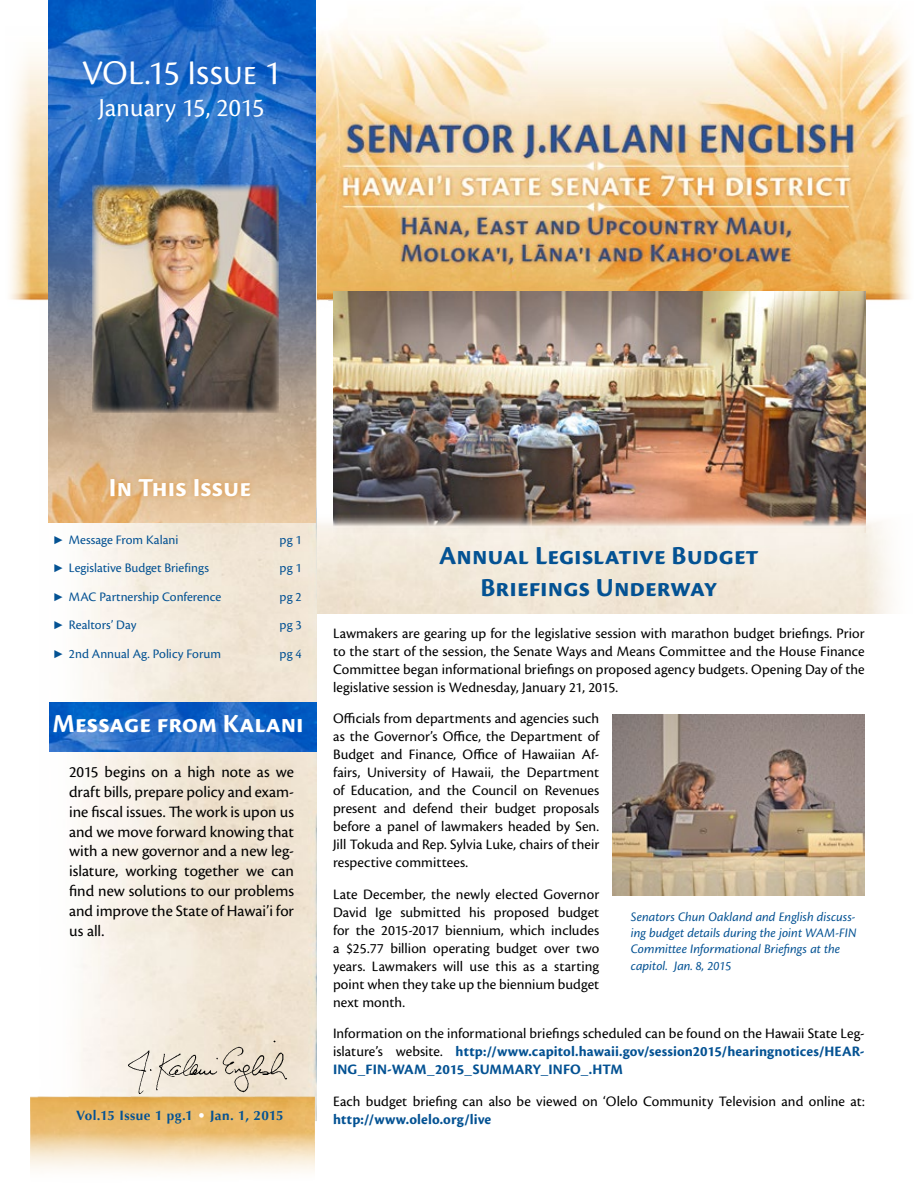
<style>
.page{position:relative;width:918px;height:1188px;background:#fff}
.page>*{position:absolute;margin:0;border:0;box-sizing:border-box;transform-origin:0 0}
.t1{font:36px "Cronos Pro Disp";letter-spacing:.01em;color:#fff}
.t2{font:700 27px/32.4px "Cronos Pro";color:#045293;text-align:center}
.t3{font:700 27px "Cronos Pro";letter-spacing:.005em;color:#fff}
.t4{font:27px "Cronos Pro Disp";letter-spacing:.005em;color:#fff}
.t5{font:16.5px/19.8px "Cronos Pro";color:#000;text-align:justify}
.t6{font:15px/18px "Cronos Pro";letter-spacing:.005em;color:#000;text-align:justify}
.t7{font:700 15px/18px "Cronos Pro";letter-spacing:.005em;color:#045293;text-align:justify}
.t8{font:italic 13.5px/16.2px "Cronos Pro";color:#045293}
.t9{font:13.5px "Cronos Pro";color:#045293}
.t10{font:700 13.5px "Optima";letter-spacing:.03em;color:#045293}
.s1{font-family:"Andale Mono"}
.s2{color:#fff}
.s3{font-weight:400;color:#000}
</style>
<div class="page">
<img style="left:10px;top:2px;width:900px;height:307px">
<img style="left:333px;top:292px;width:532px;height:221px">
<img style="left:613px;top:714px;width:252px;height:181px">
<img style="left:316px;top:513px;width:576px;height:100px">
<img style="left:30px;top:1096px;width:285px;height:76px">
<img style="left:49px;top:1px;width:267px;height:522px">
<div style="left:105px;top:473px;width:151px;height:29px;background:#df943c;opacity:.89"></div>
<img style="left:49px;top:702px;width:267px;height:50px">
<img style="left:122px;top:1040px;width:172px;height:61px">
<img style="left:92px;top:185px;width:186px;height:227px">
<h1 class="t1" style="left:82px;top:52px;width:200px">VOL.15 Issue 1</h1>
<h2 class="t4" style="left:99px;top:92px;width:167px">January 15, 2015</h2>
<h2 class="t3" style="left:109px;top:472px;width:144px">In This Issue</h2>
<p class="t9" style="left:55px;top:532px;width:125px"><span class="s1">►</span> Message From Kalani</p>
<p class="t9" style="left:280px;top:532px;width:24px">pg 1</p>
<p class="t9" style="left:55px;top:561px;width:156px"><span class="s1">►</span> Legislative Budget Briefings</p>
<p class="t9" style="left:280px;top:561px;width:24px">pg 1</p>
<p class="t9" style="left:55px;top:589px;width:168px"><span class="s1">►</span> MAC Partnership Conference</p>
<p class="t9" style="left:280px;top:589px;width:24px">pg 2</p>
<p class="t9" style="left:55px;top:617px;width:83px"><span class="s1">►</span> Realtors’ Day</p>
<p class="t9" style="left:280px;top:617px;width:24px">pg 3</p>
<p class="t9" style="left:55px;top:646px;width:168px"><span class="s1">►</span> 2nd Annual Ag. Policy Forum</p>
<p class="t9" style="left:280px;top:646px;width:24px">pg 4</p>
<h2 class="t3" style="left:53px;top:708px;width:253px">Message from Kalani</h2>
<p class="t5" style="left:69px;top:762px;width:226px">2015 begins on a high note as we draft bills, prepare policy and exam&shy;ine fiscal issues. The work is upon us and we move forward knowing that with a new governor and a new leg&shy;islature, working together we can find new solutions to our problems and improve the State of Hawai’i for us all.</p>
<p class="t10" style="left:76px;top:1108px;width:209px">Vol.15 Issue 1 pg.1 <span class="s2">•</span> Jan. 1, 2015</p>
<h2 class="t2" style="left:439px;top:540px;width:321px">Annual Legislative Budget<br>Briefings Underway</h2>
<p class="t6" style="left:333px;top:624px;width:533px">Lawmakers are gearing up for the legislative session with marathon budget briefings. Prior to the start of the session, the Senate Ways and Means Committee and the House Finance Committee began informational briefings on proposed agency budgets. Opening Day of the legislative session is Wednesday, January 21, 2015.</p>
<p class="t6" style="left:333px;top:709px;width:268px">Officials from departments and agencies such as the Governor’s Office, the Department of Budget and Finance, Office of Hawaiian Af&shy;fairs, University of Hawaii, the Department of Education, and the Council on Revenues present and defend their budget proposals before a panel of lawmakers headed by Sen.<br>Jill Tokuda and Rep. Sylvia Luke, chairs of their respective committees.</p>
<p class="t6" style="left:333px;top:885px;width:268px">Late December, the newly elected Governor David Ige submitted his proposed budget for the 2015-2017 biennium, which includes a $25.77 billion operating budget over two years. Lawmakers will use this as a starting point when they take up the biennium budget next month.</p>
<p class="t7" style="left:333px;top:1025px;width:533px"><span class="s3">Information on the informational briefings scheduled can be found on the Hawaii State Leg&shy;islature’s website.</span> http://www.capitol.hawaii.gov/session2015/hearingnotices/HEAR-ING_FIN-WAM_2015_SUMMARY_INFO_.HTM</p>
<p class="t6" style="left:333px;top:1092px;width:533px">Each budget briefing can also be viewed on ‘Olelo Community Television and online at:</p>
<p class="t7" style="left:333px;top:1110px;width:160px">http://www.olelo.org/live</p>
<p class="t8" style="left:631px;top:909px;width:227px">Senators Chun Oakland and English discuss&shy;ing budget details during the joint WAM-FIN Committee Informational Briefings at the capitol. Jan. 8, 2015</p>
</div>
